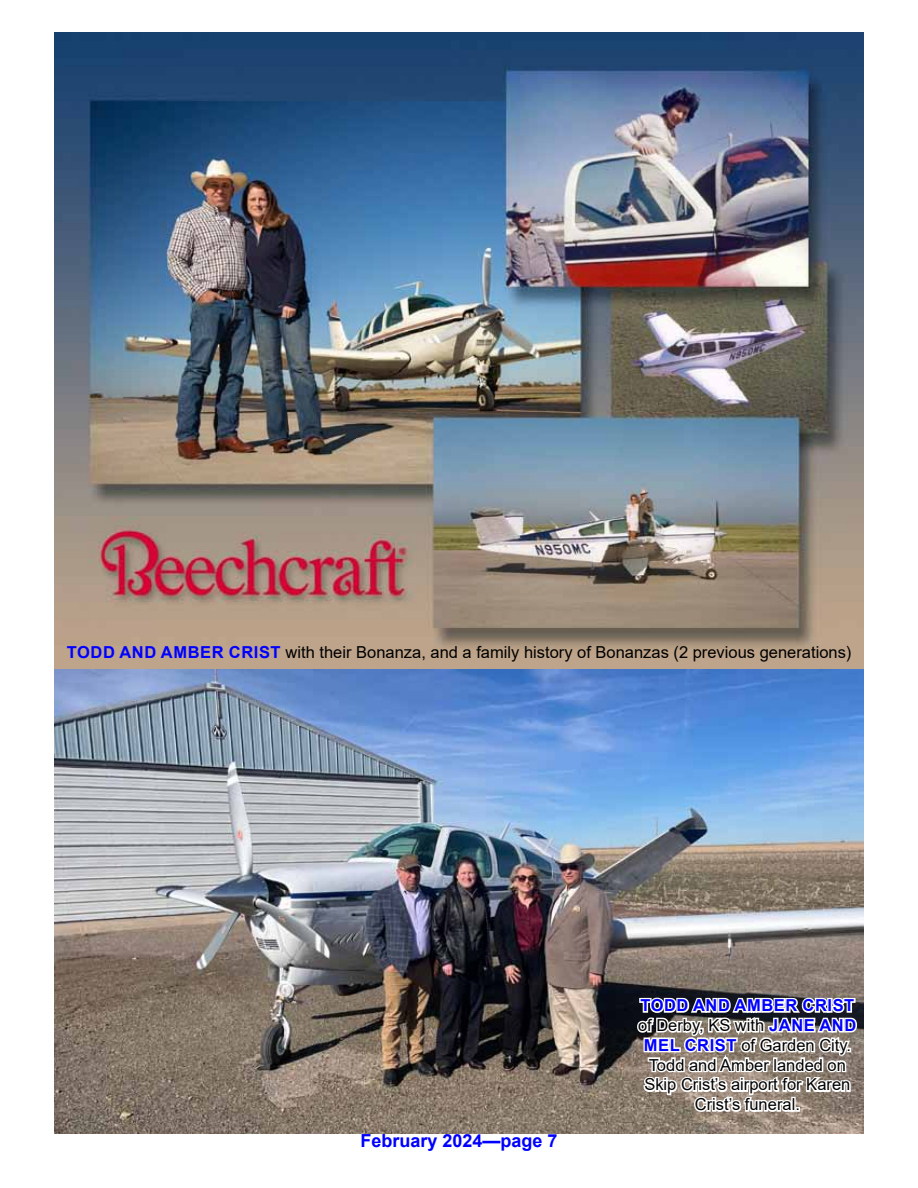
<style>
.page{position:relative;width:918px;height:1188px;background:#fff}
.page>*{position:absolute;margin:0;border:0;box-sizing:border-box;transform-origin:0 0}
.t1{font:700 18px "Arial";color:#00f}
.t2{font:16.5px "Arial";color:#000}
.t3{font:700 16.5px "Arial";letter-spacing:.035em;color:#00f}
.s1{font-weight:700;color:#00f}
</style>
<div class="page">
<img style="left:54px;top:669px;width:810px;height:465px">
<svg style="left:635px;top:978px;width:224px;height:137px"></svg>
<img style="left:54px;top:32px;width:810px;height:637px">
<p class="t3" style="left:67px;top:641px;width:24px">TODD</p>
<p class="t3" style="left:119px;top:641px;width:14px">AND</p>
<p class="t3" style="left:161px;top:641px;width:26px">AMBER</p>
<p class="t2" style="left:229px;top:641px;width:624px"><span class="s1">CRIST</span> with their Bonanza, and a family history of Bonanzas (2 previous generations)</p>
<p class="t1" style="left:360px;top:1128px;width:199px">FEBRUARY 2024—PAGE 7</p>
<p class="t3" style="left:640px;top:994px;width:24px">TODD</p>
<p class="t3" style="left:693px;top:994px;width:14px">AND</p>
<p class="t3" style="left:735px;top:994px;width:26px">AMBER</p>
<p class="t3" style="left:803px;top:994px;width:42px">CRIST</p>
<p class="t2" style="left:638px;top:1014px;width:154px">of Derby, KS with <span class="s1">JANE</span></p>
<p class="t3" style="left:819px;top:1014px;width:14px">AND</p>
<p class="t2" style="left:644px;top:1034px;width:209px"><span class="s1">MEL CRIST</span> of Garden City.</p>
<p class="t2" style="left:649px;top:1053px;width:199px">Todd and Amber landed on</p>
<p class="t2" style="left:644px;top:1073px;width:208px">Skip Crist’s airport for Karen</p>
<p class="t2" style="left:695px;top:1093px;width:107px">Crist’s funeral.</p>
</div>
